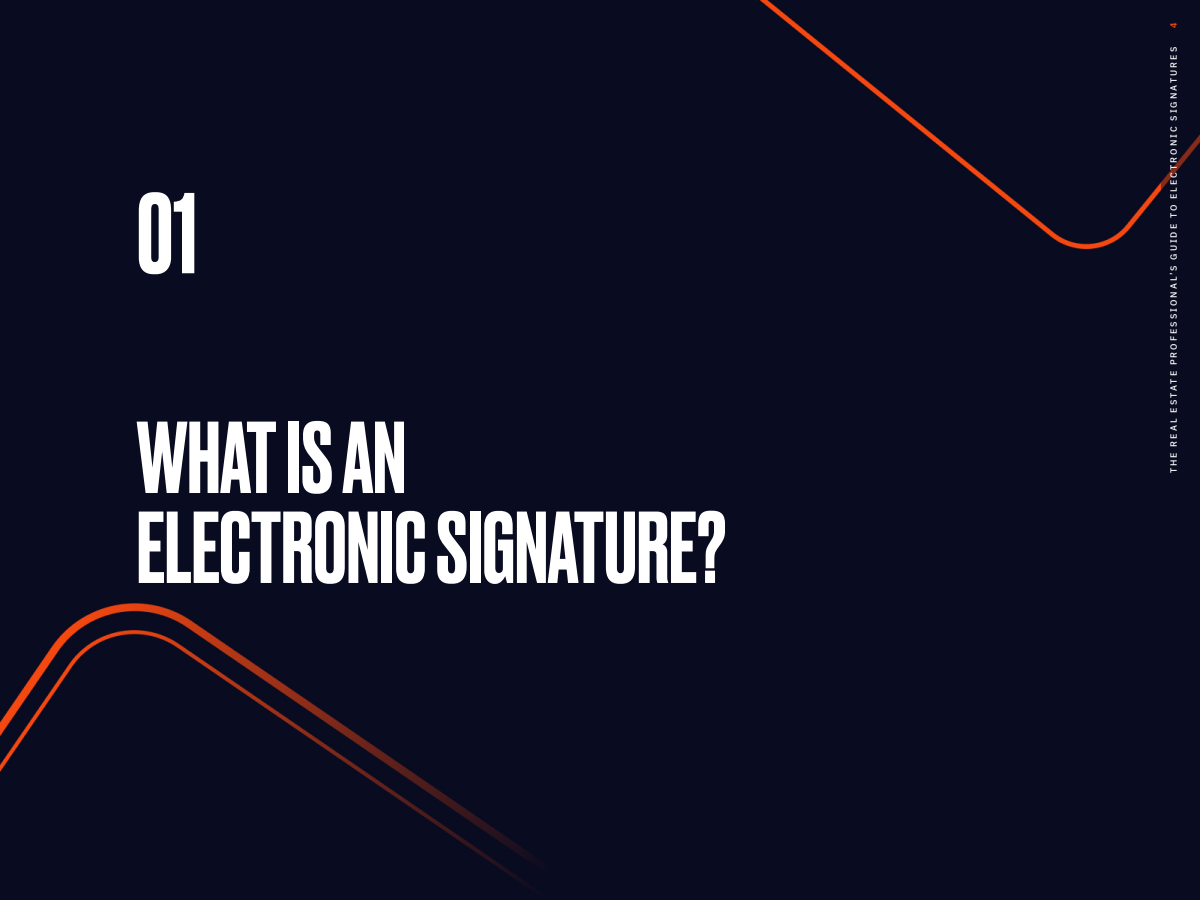
<style>
.page{position:relative;width:1200px;height:900px;background:#090b20}
.page>*{position:absolute;margin:0;border:0;box-sizing:border-box;transform-origin:0 0}
.t1{font:500 108px "Druk";color:#fff}
.t2{font:500 96px/90px "Druk";color:#fff}
.t3{font:500 9px "IBM Plex Sans";letter-spacing:.23em;color:#fff}
.t4{font:600 9px "IBM Plex Sans";color:#f54811}
</style>
<div class="page">
<div style="left:1161px;top:0;width:39px;height:436px;background:#090b21"></div>
<h1 class="t1" style="left:137px;top:159px;width:62px">01</h1>
<h2 class="t2" style="left:137px;top:408px;width:591px">WHAT IS AN<br>ELECTRONIC SIGNATURE?</h2>
<p class="t4" style="left:1167px;top:28px;width:7px;rotate:-90deg">4</p>
<p class="t3" style="left:1167px;top:473px;width:428px;rotate:-90deg">THE REAL ESTATE PROFESSIONAL’S GUIDE TO ELECTRONIC SIGNATURES</p>
</div>
